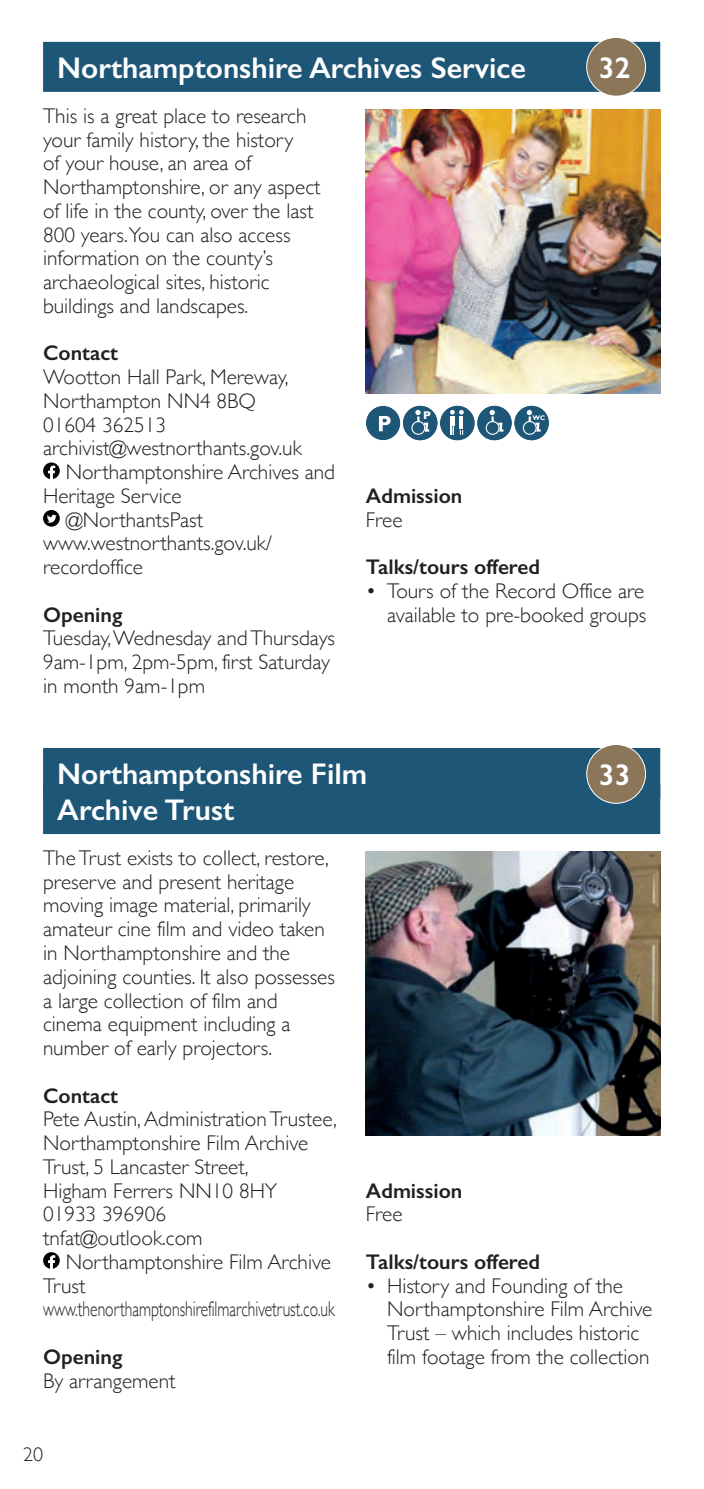
<style>
.page{position:relative;width:704px;height:1489px;background:#fff}
.page>*{position:absolute;margin:0;border:0;box-sizing:border-box;transform-origin:0 0}
.t1{font:600 30px/36px "Gill Sans";color:#fff}
.t2{font:300 21.25px/23.8px "Gill Sans";color:#231f20}
.t3{font:600 21.25px "Gill Sans";color:#231f20}
.t4{font:300 20px "Gill Sans";color:#231f20}
.t5{font:700 11.25px "Gill Sans";color:#fff}
.t6{font:700 6.75px "Gill Sans";color:#fff}
</style>
<div class="page">
<div style="left:43px;top:748px;width:617px;height:50px;background:#1d5677"></div>
<div style="left:43px;top:784px;width:617px;height:50px;background:#1d5677"></div>
<svg style="left:43px;top:1252px;width:17px;height:16px"></svg>
<div style="left:43px;top:42px;width:617px;height:50px;background:#1d5677"></div>
<svg style="left:43px;top:462px;width:17px;height:17px"></svg>
<svg style="left:43px;top:510px;width:17px;height:16px"></svg>
<svg style="left:47px;top:515px;width:10px;height:7px"></svg>
<div style="left:586px;top:37px;width:59px;height:59px;background:#8b7659;border-radius:50%"></div>
<div style="left:586px;top:37px;width:59px;height:60px;border:1px solid #fff;border-radius:50%"></div>
<div style="left:440px;top:406px;width:34px;height:34px;background:#1d5677;border-radius:50%"></div>
<svg style="left:450px;top:410px;width:13px;height:25px"></svg>
<div style="left:477px;top:406px;width:34px;height:34px;background:#1d5677;border-radius:50%"></div>
<div style="left:485px;top:421px;width:14px;height:14px;border:1px solid #fff;border-radius:50%"></div>
<svg style="left:489px;top:410px;width:15px;height:23px"></svg>
<div style="left:403px;top:406px;width:34px;height:34px;background:#1d5677;border-radius:50%"></div>
<div style="left:411px;top:421px;width:14px;height:14px;border:1px solid #fff;border-radius:50%"></div>
<svg style="left:415px;top:410px;width:15px;height:23px"></svg>
<div style="left:514px;top:406px;width:34px;height:34px;background:#1d5677;border-radius:50%"></div>
<div style="left:522px;top:421px;width:14px;height:14px;border:1px solid #fff;border-radius:50%"></div>
<svg style="left:526px;top:410px;width:15px;height:23px"></svg>
<svg style="left:366px;top:406px;width:34px;height:34px"></svg>
<img style="left:365px;top:110px;width:295px;height:283px">
<div style="left:586px;top:744px;width:59px;height:59px;background:#8b7659;border-radius:50%"></div>
<div style="left:586px;top:744px;width:59px;height:59px;border:1px solid #fff;border-radius:50%"></div>
<img style="left:365px;top:851px;width:295px;height:283px">
<h1 class="t1" style="left:57px;top:49px;width:470px">Northamptonshire Archives Service</h1>
<p class="t2" style="left:43px;top:103px;width:279px">This is a great place to research your family history, the history<br>of your house, an area of<br>Northamptonshire, or any aspect of life in the county, over the last<br>800 years.You can also access information on the county’s archaeological sites, historic buildings and landscapes.</p>
<p class="t3" style="left:43px;top:340px;width:76px">Contact</p>
<p class="t2" style="left:43px;top:364px;width:247px">Wootton Hall Park, Mereway,</p>
<p class="t2" style="left:43px;top:388px;width:214px">Northampton NN4 8BQ</p>
<p class="t2" style="left:43px;top:412px;width:124px">01604 362513</p>
<p class="t2" style="left:43px;top:435px;width:260px">archivist@westnorthants.gov.uk</p>
<p class="t2" style="left:66px;top:459px;width:271px">Northamptonshire Archives and</p>
<p class="t2" style="left:43px;top:483px;width:140px">Heritage Service</p>
<p class="t2" style="left:66px;top:507px;width:139px">@NorthantsPast</p>
<p class="t2" style="left:43px;top:530px;width:230px">www.westnorthants.gov.uk/</p>
<p class="t2" style="left:43px;top:554px;width:101px">recordoffice</p>
<p class="t3" style="left:43px;top:601px;width:81px">Opening</p>
<p class="t2" style="left:43px;top:625px;width:293px">Tuesday, Wednesday and Thursdays<br>9am-1pm, 2pm-5pm, first Saturday in month 9am-1pm</p>
<h1 class="t1" style="left:598px;top:49px;width:33px">32</h1>
<p class="t5" style="left:423px;top:406px;width:9px">P</p>
<p class="t6" style="left:532px;top:414px;width:14px">WC</p>
<p class="t3" style="left:366px;top:483px;width:98px">Admission</p>
<p class="t2" style="left:366px;top:507px;width:38px">Free</p>
<p class="t3" style="left:366px;top:554px;width:176px">Talks/tours offered</p>
<p class="t2" style="left:366px;top:578px;width:282px;text-align:right">• Tours of the Record Office are available to pre-booked groups</p>
<h1 class="t1" style="left:57px;top:755px;width:311px">Northamptonshire Film<br>Archive Trust</h1>
<p class="t2" style="left:43px;top:845px;width:293px">The Trust exists to collect, restore, preserve and present heritage moving image material, primarily amateur cine film and video taken in Northamptonshire and the adjoining counties. It also possesses a large collection of film and cinema equipment including a number of early projectors.</p>
<p class="t3" style="left:43px;top:1082px;width:76px">Contact</p>
<p class="t2" style="left:43px;top:1106px;width:295px">Pete Austin, Administration Trustee,<br>Northamptonshire Film Archive<br>Trust, 5 Lancaster Street,<br>Higham Ferrers NN10 8HY<br>01933 396906<br>tnfat@outlook.com</p>
<p class="t2" style="left:43px;top:1248px;width:293px;text-indent:23px">Northamptonshire Film Archive<br>Trust www.thenorthamptonshirefilmarchivetrust.co.uk</p>
<p class="t3" style="left:43px;top:1343px;width:81px">Opening</p>
<p class="t2" style="left:43px;top:1367px;width:134px">By arrangement</p>
<h1 class="t1" style="left:598px;top:756px;width:33px">33</h1>
<p class="t3" style="left:366px;top:1177px;width:98px">Admission</p>
<p class="t2" style="left:366px;top:1201px;width:38px">Free</p>
<p class="t3" style="left:366px;top:1248px;width:176px">Talks/tours offered</p>
<p class="t2" style="left:387px;top:1272px;width:266px;text-indent:-21px">• History and Founding of the<br>Northamptonshire Film Archive<br>Trust – which includes historic film footage from the collection</p>
<p class="t4" style="left:23px;top:1438px;width:21px">20</p>
</div>
